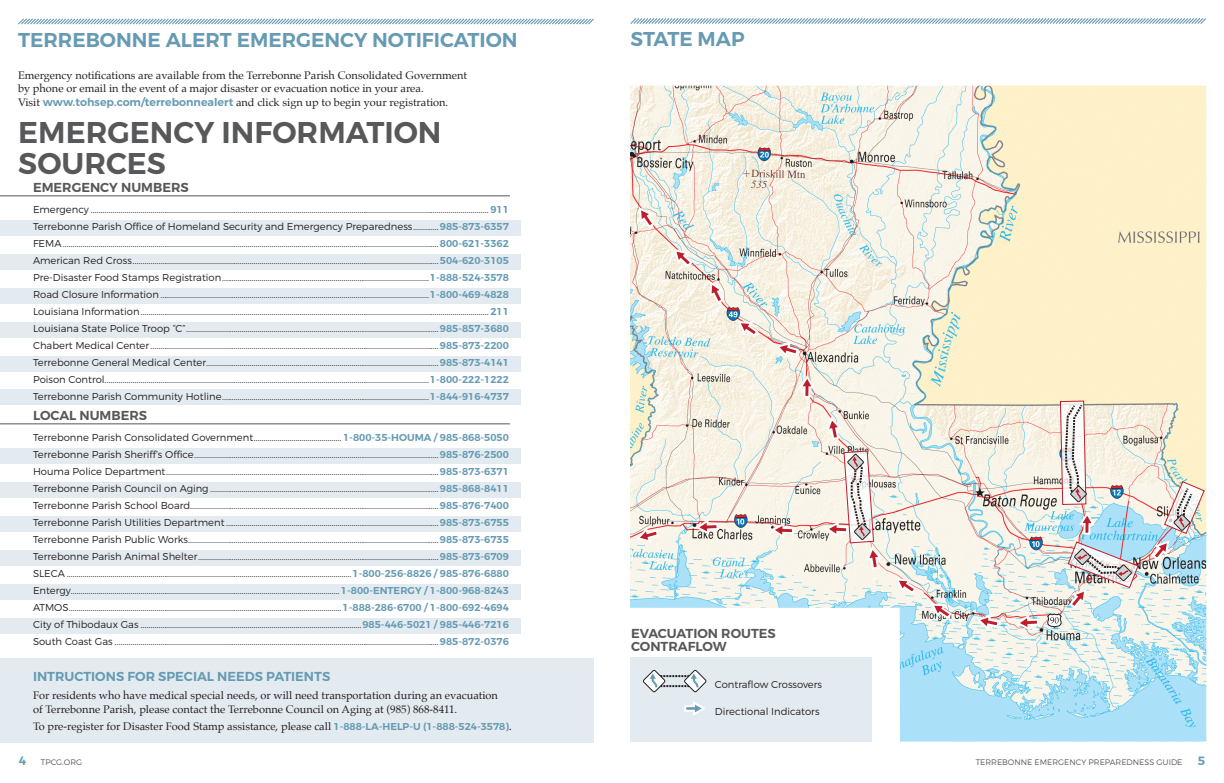
<style>
.page{position:relative;width:1224px;height:783px;background:#fff}
.page>*{position:absolute;margin:0;border:0;box-sizing:border-box;transform-origin:0 0}
.t1{font:600 30px/31px "Montserrat";color:#57585a}
.t2{font:600 20px "Montserrat";color:#669bb3}
.t3{font:600 13px/13px "Montserrat";color:#57585a}
.t4{font:600 13px "Montserrat";color:#669bb3}
.t5{font:600 12px "Montserrat";color:#669bb3}
.t6{font:11px/13.2px "Palatino";color:#231f20}
.t7{font:300 10px/17px "Montserrat";color:#231f20;text-align:justify}
.t8{font:300 8px "Montserrat";color:#57585a}
.s1{font-family:"Montserrat";font-weight:600;color:#669bb3}
.s2{font-weight:600;color:#669bb3}
.s3{font-family:"Montserrat";font-weight:600;font-size:10px;color:#669bb3}
.s4{font-family:"Myriad Pro"}
.s5{font-weight:600;font-size:12px;color:#669bb3}
</style>
<div class="page">
<div style="left:0;top:448px;width:520px;height:16px;background:#e4ebf0"></div>
<div style="left:0;top:220px;width:520px;height:16px;background:#e4ebf0"></div>
<div style="left:0;top:658px;width:594px;height:84px;background:#e4ebf0"></div>
<hr style="left:0;top:195px;width:510px;height:1px;background:#57585a">
<hr style="left:0;top:423px;width:510px;height:1px;background:#57585a">
<div style="left:0;top:254px;width:520px;height:16px;background:#e4ebf0"></div>
<div style="left:0;top:289px;width:520px;height:15px;background:#e4ebf0"></div>
<div style="left:0;top:322px;width:520px;height:16px;background:#e4ebf0"></div>
<div style="left:0;top:356px;width:520px;height:16px;background:#e4ebf0"></div>
<div style="left:0;top:389px;width:520px;height:15px;background:#e4ebf0"></div>
<div style="left:0;top:482px;width:520px;height:16px;background:#e4ebf0"></div>
<div style="left:0;top:516px;width:520px;height:16px;background:#e4ebf0"></div>
<div style="left:0;top:550px;width:520px;height:16px;background:#e4ebf0"></div>
<div style="left:0;top:584px;width:520px;height:16px;background:#e4ebf0"></div>
<div style="left:0;top:619px;width:520px;height:15px;background:#e4ebf0"></div>
<svg style="left:18px;top:18px;width:576px;height:7px"></svg>
<img style="left:630px;top:86px;width:576px;height:656px">
<div style="left:630px;top:657px;width:242px;height:85px;background:#e4ebf0"></div>
<svg style="left:643px;top:670px;width:64px;height:23px"></svg>
<svg style="left:684px;top:701px;width:21px;height:15px"></svg>
<svg style="left:630px;top:18px;width:577px;height:6px"></svg>
<svg style="left:894px;top:577px;width:24px;height:19px"></svg>
<svg style="left:929px;top:602px;width:24px;height:19px"></svg>
<svg style="left:975px;top:613px;width:26px;height:19px"></svg>
<svg style="left:774px;top:341px;width:26px;height:18px"></svg>
<svg style="left:736px;top:320px;width:24px;height:18px"></svg>
<svg style="left:708px;top:280px;width:17px;height:25px"></svg>
<svg style="left:672px;top:247px;width:22px;height:22px"></svg>
<svg style="left:637px;top:205px;width:19px;height:24px"></svg>
<svg style="left:823px;top:415px;width:61px;height:205px"></svg>
<svg style="left:769px;top:373px;width:48px;height:250px;background:#ede9e1"></svg>
<svg style="left:693px;top:430px;width:27px;height:187px;background:#ece8e0"></svg>
<svg style="left:634px;top:526px;width:26px;height:18px"></svg>
<img style="left:1151px;top:481px;width:54px;height:81px">
<svg style="left:1014px;top:401px;width:125px;height:341px;background:#d4dfe0"></svg>
<h2 class="t2" style="left:18px;top:27px;width:501px">TERREBONNE ALERT EMERGENCY NOTIFICATION</h2>
<p class="t6" style="left:18px;top:69px;width:451px">Emergency notifications are available from the Terrebonne Parish Consolidated Government by phone or email in the event of a major disaster or evacuation notice in your area.<br>Visit <span class="s1">www.tohsep.com/terrebonnealert</span> and click sign up to begin your registration.</p>
<h1 class="t1" style="left:18px;top:117px;width:425px">EMERGENCY INFORMATION<br>SOURCES</h1>
<h3 class="t3" style="left:33px;top:181px;width:157px">EMERGENCY NUMBERS</h3>
<p class="t7" style="left:33px;top:201px;width:478px">Emergency ........................................................................................................................................................................................................ <span class="s2">911<br></span>Terrebonne Parish Office of Homeland Security and Emergency Preparedness .............<span class="s2">985-873-6357<br></span>FEMA.............................................................................................................................................................................................<span class="s2">800-621-3362<br></span>American Red Cross..........................................................................................................................................................<span class="s2">504-620-3105<br></span>Pre-Disaster Food Stamps Registration ........................................................................................................<span class="s2">1-888-524-3578<br></span>Road Closure Information.......................................................................................................................................<span class="s2">1-800-469-4828<br></span>Louisiana Information ............................................................................................................................................................................... <span class="s2">211<br></span>Louisiana State Police Troop “C”...............................................................................................................................<span class="s2">985-857-3680<br></span>Chabert Medical Center .................................................................................................................................................<span class="s2">985-873-2200<br></span>Terrebonne General Medical Center.....................................................................................................................<span class="s2">985-873-4141<br></span>Poison Control...................................................................................................................................................................<span class="s2">1-800-222-1222<br></span>Terrebonne Parish Community Hotline ........................................................................................................<span class="s2">1-844-916-4737</span></p>
<p class="t7" style="left:33px;top:429px;width:478px">Terrebonne Parish Consolidated Government ............................................ <span class="s2">1-800-35-HOUMA / 985-868-5050<br></span>Terrebonne Parish Sheriff’s Office ...........................................................................................................................<span class="s2">985-876-2500<br></span>Houma Police Department .........................................................................................................................................<span class="s2">985-873-6371<br></span>Terrebonne Parish Council on Aging ...................................................................................................................<span class="s2">985-868-8411<br></span>Terrebonne Parish School Board.............................................................................................................................<span class="s2">985-876-7400<br></span>Terrebonne Parish Utilities Department ...........................................................................................................<span class="s2">985-873-6755<br></span>Terrebonne Parish Public Works ..............................................................................................................................<span class="s2">985-873-6735<br></span>Terrebonne Parish Animal Shelter .........................................................................................................................<span class="s2">985-873-6709<br></span>SLECA ...............................................................................................................................................<span class="s2">1-800-256-8826 / 985-876-6880<br></span>Entergy.......................................................................................................................................<span class="s2">1-800-ENTERGY / 1-800-968-8243<br></span>ATMOS.........................................................................................................................................<span class="s2">1-888-286-6700 / 1-800-692-4694<br></span>City of Thibodaux Gas ...............................................................................................................<span class="s2">985-446-5021 / 985-446-7216<br></span>South Coast Gas ...................................................................................................................................................................<span class="s2">985-872-0376</span></p>
<h3 class="t3" style="left:33px;top:409px;width:116px">LOCAL NUMBERS</h3>
<h3 class="t4" style="left:33px;top:668px;width:299px">INTRUCTIONS FOR SPECIAL NEEDS PATIENTS</h3>
<p class="t6" style="left:33px;top:688px;width:467px;line-height:14px">For residents who have medical special needs, or will need transportation during an evacuation of Terrebonne Parish, please contact the Terrebonne Council on Aging at (985) 868-8411.</p>
<p class="t6" style="left:33px;top:719px;width:480px">To pre-register for Disaster Food Stamp assistance, please call <span class="s3">1-888-LA-HELP-U (1-888-524-3578)</span><span class="s4">.</span></p>
<h2 class="t2" style="left:630px;top:27px;width:116px">STATE MAP</h2>
<h3 class="t3" style="left:631px;top:627px;width:146px">EVACUATION ROUTES<br>CONTRAFLOW</h3>
<p class="t7" style="left:715px;top:676px;width:109px">Contraflow Crossovers</p>
<p class="t7" style="left:715px;top:703px;width:106px">Directional Indicators</p>
<p class="t8" style="left:19px;top:757px;width:65px"><span class="s5">4</span> TPCG.ORG</p>
<p class="t8" style="left:976px;top:757px;width:208px">TERREBONNE EMERGENCY PREPAREDNESS GUIDE</p>
<p class="t5" style="left:1198px;top:753px;width:9px">5</p>
</div>
